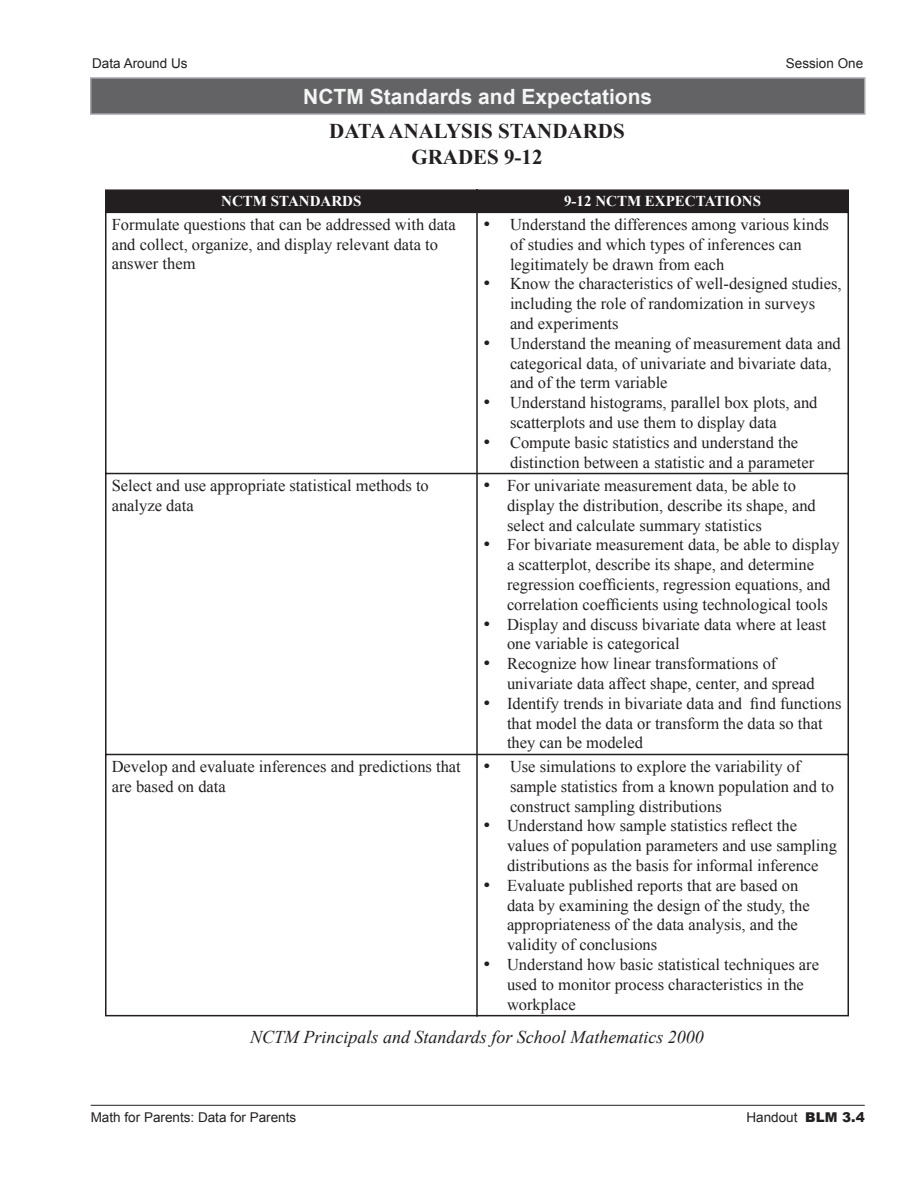
<style>
.page{position:relative;width:918px;height:1188px;background:#fff}
.page>*{position:absolute;margin:0;border:0;box-sizing:border-box;transform-origin:0 0}
.t1{font:700 21px "Times New Roman";color:#231f20}
.t2{font:700 21px "Arial";color:#f4f5f5}
.t3{font:italic 18px "Times New Roman";color:#231f20}
.t4{font:16.5px/19.8px "Times New Roman";color:#231f20}
.t5{font:700 15px "Times New Roman";color:#fff}
.t6{font:13.5px "Arial";color:#231f20}
.s1{font-weight:900}
</style>
<div class="page">
<hr style="left:91px;top:1105px;width:774px;height:1px;background:#231f20">
<div style="left:91px;top:78px;width:774px;height:36px;background:#636366"></div>
<hr style="left:90px;top:77px;width:776px;height:2px;background:#a5a6aa">
<hr style="left:90px;top:79px;width:2px;height:34px;background:#a5a6aa">
<hr style="left:864px;top:79px;width:2px;height:34px;background:#a5a6aa">
<hr style="left:90px;top:113px;width:776px;height:2px;background:#a5a6aa">
<hr style="left:105px;top:213px;width:1px;height:260px;background:#231f20">
<div style="left:105px;top:189px;width:744px;height:24px;background:#231f20"></div>
<hr style="left:476px;top:213px;width:2px;height:260px;background:#231f20">
<hr style="left:848px;top:213px;width:1px;height:260px;background:#231f20">
<hr style="left:105px;top:473px;width:373px;height:1px;background:#231f20">
<hr style="left:105px;top:474px;width:1px;height:280px;background:#231f20">
<hr style="left:478px;top:473px;width:371px;height:1px;background:#231f20">
<hr style="left:476px;top:474px;width:2px;height:280px;background:#231f20">
<hr style="left:848px;top:474px;width:1px;height:280px;background:#231f20">
<hr style="left:105px;top:754px;width:373px;height:1px;background:#231f20">
<hr style="left:105px;top:755px;width:1px;height:260px;background:#231f20">
<hr style="left:478px;top:754px;width:371px;height:1px;background:#231f20">
<hr style="left:476px;top:755px;width:2px;height:261px;background:#231f20">
<hr style="left:848px;top:755px;width:1px;height:260px;background:#231f20">
<hr style="left:105px;top:1015px;width:371px;height:1px;background:#231f20">
<hr style="left:478px;top:1015px;width:371px;height:1px;background:#231f20">
<p class="t6" style="left:92px;top:55px;width:97px">Data Around Us</p>
<p class="t6" style="left:786px;top:55px;width:79px">Session One</p>
<p class="t2" style="left:303px;top:84px;width:350px">NCTM Standards and Expectations</p>
<p class="t1" style="left:329px;top:119px;width:297px">DATA ANALYSIS STANDARDS</p>
<p class="t1" style="left:411px;top:144px;width:133px">GRADES 9-12</p>
<p class="t5" style="left:221px;top:193px;width:142px">NCTM STANDARDS</p>
<p class="t5" style="left:564px;top:193px;width:198px">9-12 NCTM EXPECTATIONS</p>
<p class="t4" style="left:112px;top:214px;width:346px">Formulate questions that can be addressed with data and collect, organize, and display relevant data to answer them</p>
<p class="t4" style="left:510px;top:214px;width:321px;text-indent:-27px">• Understand the differences among various kinds of studies and which types of inferences can legitimately be drawn from each</p>
<p class="t4" style="left:510px;top:274px;width:333px;text-indent:-27px">• Know the characteristics of well-designed studies, including the role of randomization in surveys and experiments</p>
<p class="t4" style="left:510px;top:333px;width:332px;text-indent:-27px">• Understand the meaning of measurement data and categorical data, of univariate and bivariate data, and of the term variable</p>
<p class="t4" style="left:510px;top:392px;width:309px;text-indent:-27px">• Understand histograms, parallel box plots, and scatterplots and use them to display data</p>
<p class="t4" style="left:510px;top:432px;width:306px;text-indent:-27px">• Compute basic statistics and understand the distinction between a statistic and a parameter</p>
<p class="t4" style="left:112px;top:475px;width:319px">Select and use appropriate statistical methods to analyze data</p>
<p class="t4" style="left:507px;top:475px;width:310px;text-indent:-24px">• For univariate measurement data, be able to display the distribution, describe its shape, and select and calculate summary statistics</p>
<p class="t4" style="left:507px;top:535px;width:334px;text-indent:-24px">• For bivariate measurement data, be able to display a scatterplot, describe its shape, and determine regression coefficients, regression equations, and correlation coefficients using technological tools</p>
<p class="t4" style="left:507px;top:614px;width:321px;text-indent:-24px">• Display and discuss bivariate data where at least one variable is categorical</p>
<p class="t4" style="left:507px;top:654px;width:309px;text-indent:-24px">• Recognize how linear transformations of univariate data affect shape, center, and spread</p>
<p class="t4" style="left:507px;top:693px;width:336px;text-indent:-24px">• Identify trends in bivariate data and find functions that model the data or transform the data so that they can be modeled</p>
<p class="t4" style="left:112px;top:756px;width:351px">Develop and evaluate inferences and predictions that are based on data</p>
<p class="t4" style="left:510px;top:756px;width:326px;text-indent:-27px">• Use simulations to explore the variability of sample statistics from a known population and to construct sampling distributions</p>
<p class="t4" style="left:507px;top:816px;width:331px;text-indent:-24px">• Understand how sample statistics reflect the values of population parameters and use sampling distributions as the basis for informal inference</p>
<p class="t4" style="left:507px;top:875px;width:304px;text-indent:-24px">• Evaluate published reports that are based on data by examining the design of the study, the appropriateness of the data analysis, and the validity of conclusions</p>
<p class="t4" style="left:507px;top:954px;width:314px;text-indent:-24px">• Understand how basic statistical techniques are used to monitor process characteristics in the workplace</p>
<p class="t3" style="left:250px;top:1027px;width:455px">NCTM Principals and Standards for School Mathematics 2000</p>
<p class="t6" style="left:91px;top:1110px;width:207px">Math for Parents: Data for Parents</p>
<p class="t6" style="left:747px;top:1110px;width:120px">Handout <span class="s1">BLM 3.4</span></p>
</div>
